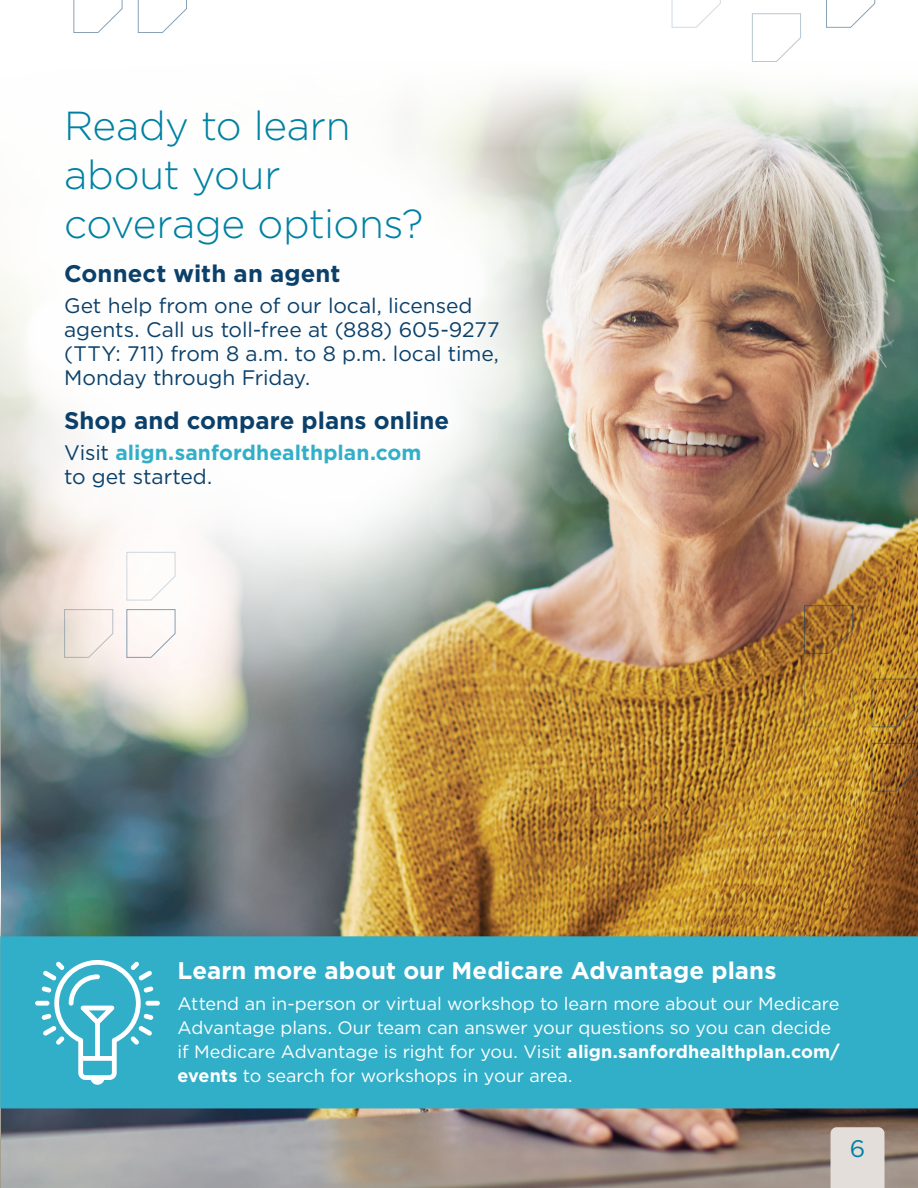
<style>
.page{position:relative;width:918px;height:1188px;background:#fff}
.page>*{position:absolute;margin:0;border:0;box-sizing:border-box;transform-origin:0 0}
.t1{font:300 40.5px/48.6px "Gotham";letter-spacing:-.01em;color:#0081a3}
.t2{font:700 24px "Gotham";letter-spacing:.005em;color:#0b406a}
.t3{font:700 24px "Gotham";letter-spacing:.005em;color:#fff}
.t4{font:24px "Gotham";color:#0081a3}
.t5{font:21px/24px "Gotham";letter-spacing:-.005em;color:#0b406a}
.t6{font:700 21px/24px "Gotham";letter-spacing:.005em;color:#32afc8}
.t7{font:18px/24px "Gotham";letter-spacing:-.005em;color:#fff}
.s1{font-weight:400;color:#0b406a}
.s2{font-weight:700}
</style>
<div class="page">
<img style="left:1px;top:54px;width:917px;height:1134px">
<img style="left:0;top:759px;width:1px;height:429px">
<img style="left:0;top:618px;width:629px;height:141px">
<svg style="left:19px;top:54px;width:640px;height:572px"></svg>
<svg style="left:0;top:54px;width:489px;height:564px"></svg>
<svg style="left:871px;top:742px;width:47px;height:50px"></svg>
<svg style="left:804px;top:678px;width:50px;height:50px"></svg>
<svg style="left:804px;top:605px;width:50px;height:49px"></svg>
<svg style="left:871px;top:678px;width:47px;height:50px"></svg>
<svg style="left:671px;top:0;width:50px;height:28px"></svg>
<svg style="left:826px;top:0;width:50px;height:28px"></svg>
<svg style="left:752px;top:13px;width:50px;height:49px"></svg>
<svg style="left:137px;top:0;width:50px;height:33px"></svg>
<svg style="left:73px;top:0;width:50px;height:33px"></svg>
<svg style="left:126px;top:551px;width:50px;height:50px"></svg>
<svg style="left:126px;top:609px;width:50px;height:49px"></svg>
<svg style="left:64px;top:609px;width:50px;height:49px"></svg>
<div style="left:0;top:936px;width:918px;height:172px;background:#32afc8"></div>
<svg style="left:35px;top:960px;width:125px;height:125px"></svg>
<div style="left:831px;top:1127px;width:54px;height:61px;background:#e3deda"></div>
<h1 class="t1" style="left:64px;top:101px;width:361px">Ready to learn about your coverage options?</h1>
<h2 class="t2" style="left:64px;top:257px;width:278px">Connect with an agent</h2>
<p class="t5" style="left:64px;top:293px;width:437px">Get help from one of our local, licensed agents. Call us toll-free at (888) 605-9277 (TTY: 711) from 8 a.m. to 8 p.m. local time, Monday through Friday.</p>
<h2 class="t2" style="left:64px;top:404px;width:387px">Shop and compare plans online</h2>
<p class="t6" style="left:64px;top:440px;width:359px"><span class="s1">Visit</span> align.sanfordhealthplan.com <span class="s1">to get started.</span></p>
<h2 class="t3" style="left:178px;top:955px;width:600px">Learn more about our Medicare Advantage plans</h2>
<p class="t7" style="left:178px;top:991px;width:664px">Attend an in-person or virtual workshop to learn more about our Medicare Advantage plans. Our team can answer your questions so you can decide if Medicare Advantage is right for you. Visit <span class="s2">align.sanfordhealthplan.com/ events</span> to search for workshops in your area.</p>
<h2 class="t4" style="left:850px;top:1133px;width:17px">6</h2>
</div>
